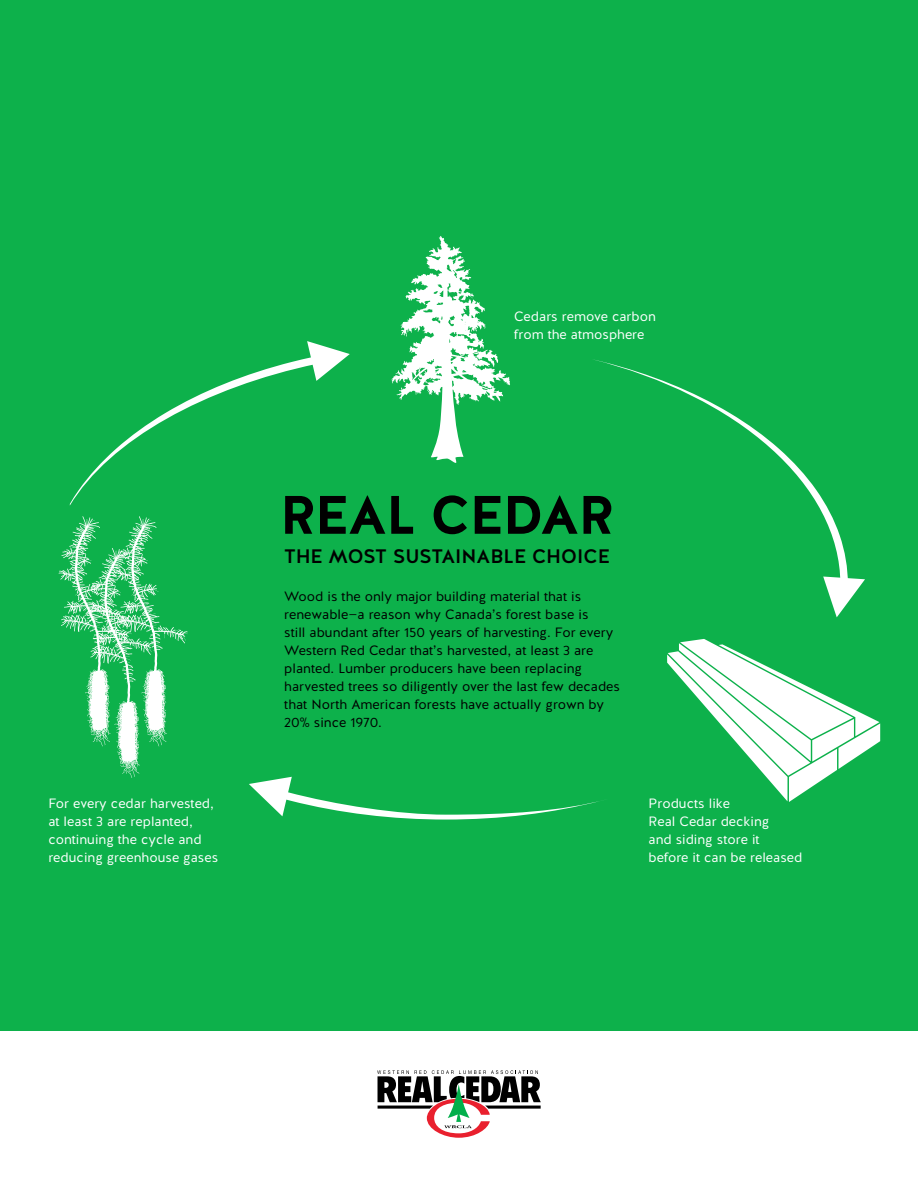
<style>
.page{position:relative;width:918px;height:1188px;background:#fff}
.page>*{position:absolute;margin:0;border:0;box-sizing:border-box;transform-origin:0 0}
.t1{font:700 54px "Halis GR";letter-spacing:-.02em;color:#000}
.t2{font:500 19.5px "Halis GR";color:#000}
.t3{font:13.5px/18px "Halis GR";color:#000}
.t4{font:13.5px/18px "Halis GR";color:#fff}
</style>
<div class="page">
<div style="left:0;top:0;width:918px;height:1030px;background:#0db14b"></div>
<svg style="left:391px;top:236px;width:119px;height:227px"></svg>
<svg style="left:667px;top:639px;width:213px;height:163px"></svg>
<svg style="left:59px;top:516px;width:129px;height:262px"></svg>
<svg style="left:593px;top:359px;width:255px;height:218px"></svg>
<svg style="left:823px;top:577px;width:42px;height:40px"></svg>
<svg style="left:70px;top:341px;width:280px;height:164px"></svg>
<svg style="left:249px;top:777px;width:350px;height:43px"></svg>
<svg style="left:377px;top:1070px;width:164px;height:68px"></svg>
<p class="t4" style="left:48px;top:795px;width:171px">For every cedar harvested, at least 3 are replanted, continuing the cycle and reducing greenhouse gases</p>
<p class="t4" style="left:514px;top:308px;width:143px">Cedars remove carbon from the atmosphere</p>
<h1 class="t1" style="left:280px;top:480px;width:336px">REAL CEDAR</h1>
<h2 class="t2" style="left:284px;top:544px;width:327px">THE MOST SUSTAINABLE CHOICE</h2>
<p class="t3" style="left:284px;top:588px;width:337px">Wood is the only major building material that is renewable—a reason why Canada’s forest base is<br>still abundant after 150 years of harvesting. For every Western Red Cedar that’s harvested, at least 3 are planted. Lumber producers have been replacing harvested trees so diligently over the last few decades that North American forests have actually grown by 20% since 1970.</p>
<p class="t4" style="left:649px;top:795px;width:155px">Products like<br>Real Cedar decking<br>and siding store it before it can be released</p>
</div>
